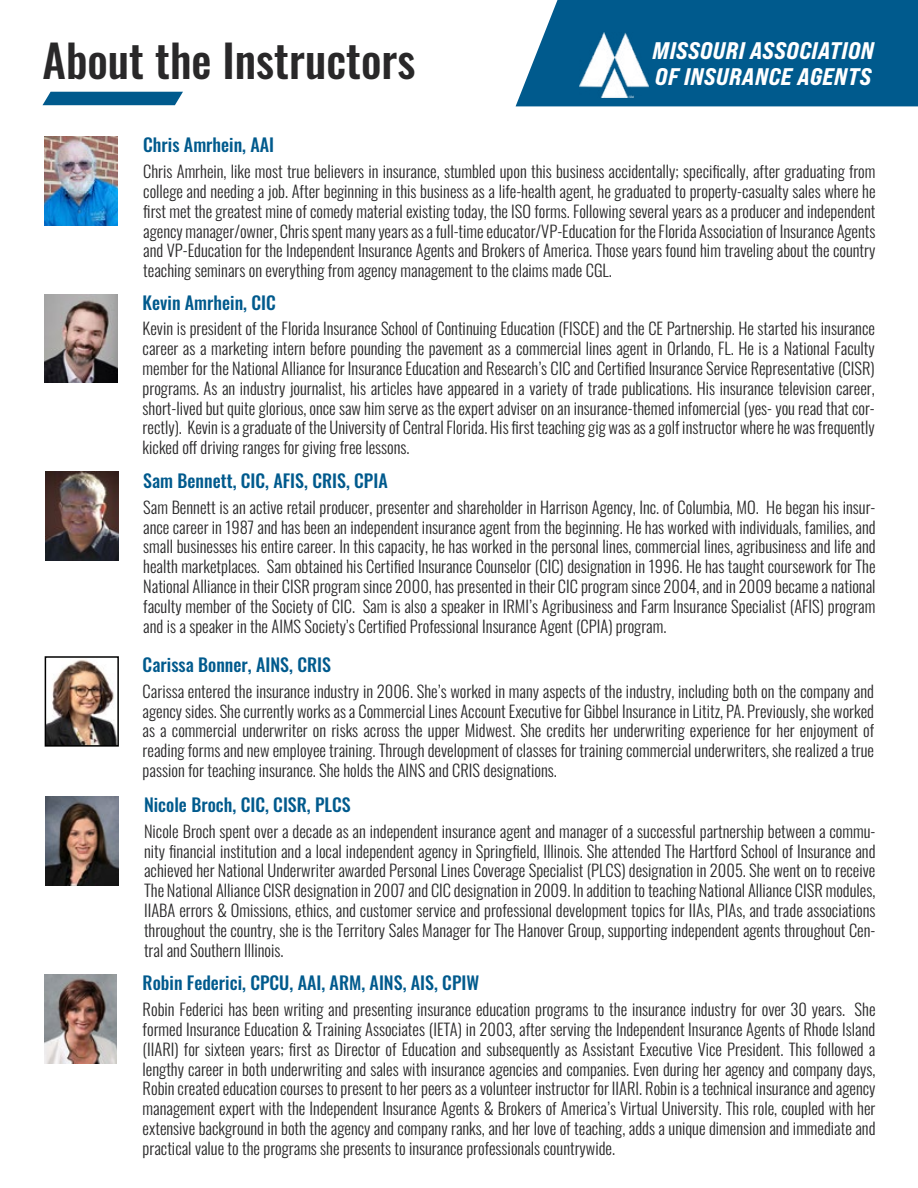
<style>
.page{position:relative;width:918px;height:1188px;background:#fff}
.page>*{position:absolute;margin:0;border:0;box-sizing:border-box;transform-origin:0 0}
.t1{font:500 45px "Oswald";color:#292829}
.t2{font:24px/25.5px "Bebas Neue Pro Exp Eb It";letter-spacing:.02em;color:#fff}
.t3{font:500 18px "Oswald";color:#005a8d}
.t4{font:300 16.5px/19.8px "Oswald";color:#292829;text-align:justify}
</style>
<div class="page">
<div style="left:516px;top:0;width:402px;height:106px;background:#005a8d"></div>
<img style="left:579px;top:32px;width:69px;height:65px">
<img style="left:45px;top:137px;width:72px;height:89px">
<img style="left:45px;top:796px;width:73px;height:89px">
<img style="left:45px;top:472px;width:73px;height:89px">
<img style="left:44px;top:975px;width:73px;height:89px">
<div style="left:43px;top:92px;width:140px;height:13px;background:#005a8d"></div>
<img style="left:44px;top:294px;width:73px;height:89px">
<img style="left:48px;top:659px;width:68px;height:85px">
<div style="left:45px;top:656px;width:74px;height:91px;border:2px solid #000"></div>
<h1 class="t1" style="left:43px;top:37px;width:375px">About the Instructors</h1>
<h2 class="t2" style="left:653px;top:38px;width:223px">MISSOURI ASSOCIATION<br>OF INSURANCE AGENTS</h2>
<p class="t3" style="left:143px;top:136px;width:132px">Chris Amrhein, AAI</p>
<p class="t4" style="left:143px;top:160px;width:734px">Chris Amrhein, like most true believers in insurance, stumbled upon this business accidentally; specifically, after graduating from college and needing a job. After beginning in this business as a life-health agent, he graduated to property-casualty sales where he first met the greatest mine of comedy material existing today, the ISO forms. Following several years as a producer and independent agency manager/owner, Chris spent many years as a full-time educator/VP-Education for the Florida Association of Insurance Agents and VP-Education for the Independent Insurance Agents and Brokers of America. Those years found him traveling about the country teaching seminars on everything from agency management to the claims made CGL.</p>
<p class="t3" style="left:143px;top:293px;width:135px">Kevin Amrhein, CIC</p>
<p class="t4" style="left:143px;top:317px;width:734px">Kevin is president of the Florida Insurance School of Continuing Education (FISCE) and the CE Partnership. He started his insurance career as a marketing intern before pounding the pavement as a commercial lines agent in Orlando, FL. He is a National Faculty member for the National Alliance for Insurance Education and Research’s CIC and Certified Insurance Service Representative (CISR) programs. As an industry journalist, his articles have appeared in a variety of trade publications. His insurance television career, short-lived but quite glorious, once saw him serve as the expert adviser on an insurance-themed infomercial (yes- you read that cor&shy;rectly). Kevin is a graduate of the University of Central Florida. His first teaching gig was as a golf instructor where he was frequently kicked off driving ranges for giving free lessons.</p>
<p class="t3" style="left:143px;top:471px;width:246px">Sam Bennett, CIC, AFIS, CRIS, CPIA</p>
<p class="t4" style="left:143px;top:495px;width:734px">Sam Bennett is an active retail producer, presenter and shareholder in Harrison Agency, Inc. of Columbia, MO. He began his insur&shy;ance career in 1987 and has been an independent insurance agent from the beginning. He has worked with individuals, families, and small businesses his entire career. In this capacity, he has worked in the personal lines, commercial lines, agribusiness and life and health marketplaces. Sam obtained his Certified Insurance Counselor (CIC) designation in 1996. He has taught coursework for The National Alliance in their CISR program since 2000, has presented in their CIC program since 2004, and in 2009 became a national faculty member of the Society of CIC. Sam is also a speaker in IRMI’s Agribusiness and Farm Insurance Specialist (AFIS) program and is a speaker in the AIMS Society’s Certified Professional Insurance Agent (CPIA) program.</p>
<p class="t3" style="left:143px;top:655px;width:190px">Carissa Bonner, AINS, CRIS</p>
<p class="t4" style="left:143px;top:679px;width:733px">Carissa entered the insurance industry in 2006. She’s worked in many aspects of the industry, including both on the company and agency sides. She currently works as a Commercial Lines Account Executive for Gibbel Insurance in Lititz, PA. Previously, she worked as a commercial underwriter on risks across the upper Midwest. She credits her underwriting experience for her enjoyment of reading forms and new employee training. Through development of classes for training commercial underwriters, she realized a true passion for teaching insurance. She holds the AINS and CRIS designations.</p>
<p class="t3" style="left:144px;top:795px;width:208px">Nicole Broch, CIC, CISR, PLCS</p>
<p class="t4" style="left:144px;top:819px;width:733px">Nicole Broch spent over a decade as an independent insurance agent and manager of a successful partnership between a commu&shy;nity financial institution and a local independent agency in Springfield, Illinois. She attended The Hartford School of Insurance and achieved her National Underwriter awarded Personal Lines Coverage Specialist (PLCS) designation in 2005. She went on to receive The National Alliance CISR designation in 2007 and CIC designation in 2009. In addition to teaching National Alliance CISR modules, IIABA errors &amp; Omissions, ethics, and customer service and professional development topics for IIAs, PIAs, and trade associations throughout the country, she is the Territory Sales Manager for The Hanover Group, supporting independent agents throughout Cen&shy;tral and Southern Illinois.</p>
<p class="t3" style="left:143px;top:974px;width:338px">Robin Federici, CPCU, AAI, ARM, AINS, AIS, CPIW</p>
<p class="t4" style="left:143px;top:998px;width:734px">Robin Federici has been writing and presenting insurance education programs to the insurance industry for over 30 years. She formed Insurance Education &amp; Training Associates (IETA) in 2003, after serving the Independent Insurance Agents of Rhode Island (IIARI) for sixteen years; first as Director of Education and subsequently as Assistant Executive Vice President. This followed a lengthy career in both underwriting and sales with insurance agencies and companies. Even during her agency and company days, Robin created education courses to present to her peers as a volunteer instructor for IIARI. Robin is a technical insurance and agency management expert with the Independent Insurance Agents &amp; Brokers of America’s Virtual University. This role, coupled with her extensive background in both the agency and company ranks, and her love of teaching, adds a unique dimension and immediate and practical value to the programs she presents to insurance professionals countrywide.</p>
</div>
